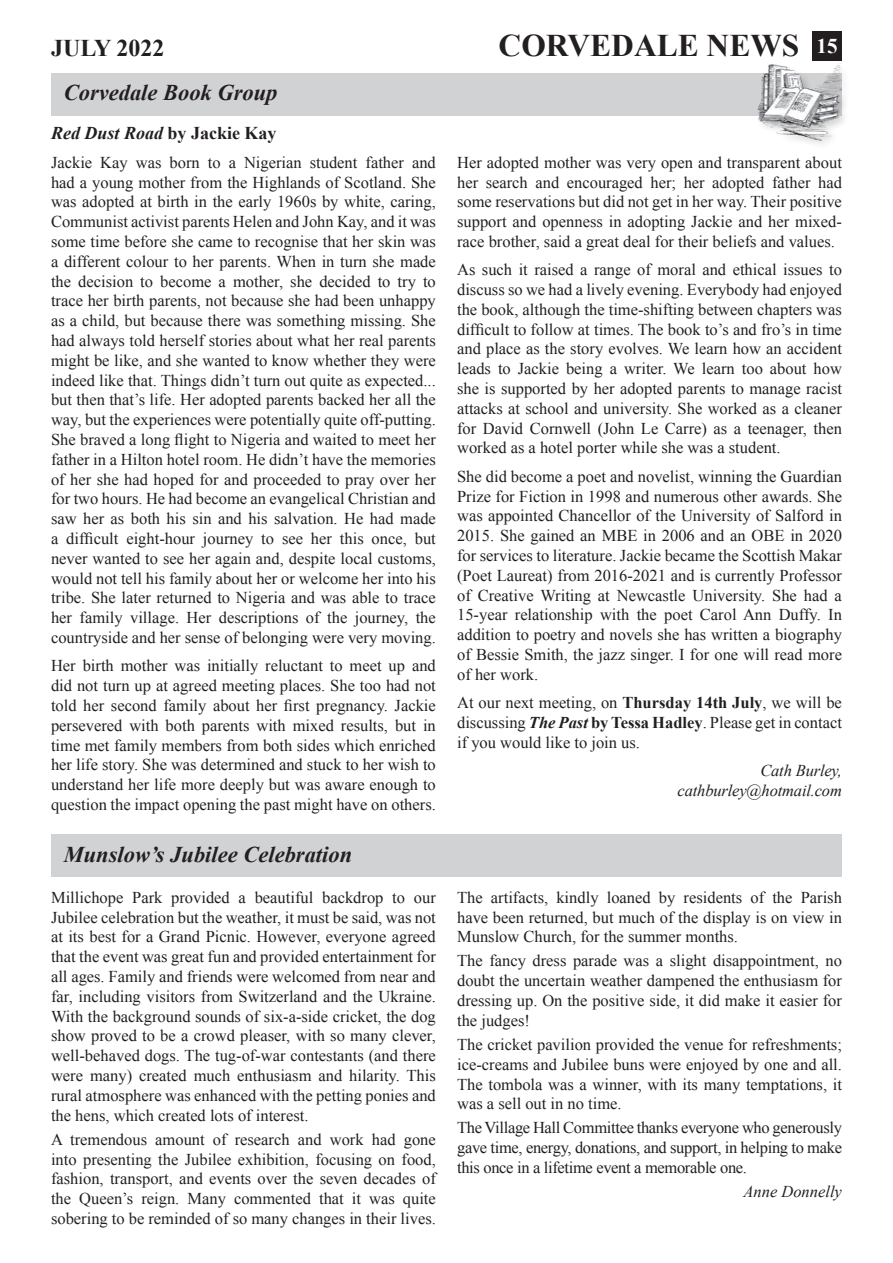
<style>
.page{position:relative;width:893px;height:1263px;background:#fff}
.page>*{position:absolute;margin:0;border:0;box-sizing:border-box;transform-origin:0 0}
.t1{font:700 31.5px "Times New Roman";color:#231f20}
.t2{font:700 24px "Times New Roman";color:#231f20}
.t3{font:italic 700 22.5px "Times New Roman";color:#231f20}
.t4{font:700 21px "Times New Roman";color:#fff}
.t5{font:italic 700 18px "Times New Roman";color:#231f20}
.t6{font:16.5px/19.8px "Times New Roman";color:#231f20;text-align:justify}
.t7{font:italic 16.5px/19.8px "Times New Roman";letter-spacing:-.01em;color:#231f20;text-align:right}
.s1{font-style:normal}
.s2{font-weight:700}
.s3{font-weight:700;font-style:italic}
</style>
<div class="page">
<div style="left:51px;top:73px;width:791px;height:43px;background:#d1d2d4"></div>
<div style="left:756px;top:62px;width:95px;height:88px;background:#231f20;opacity:.19"></div>
<img style="left:757px;top:64px;width:85px;height:76px">
<div style="left:51px;top:834px;width:791px;height:43px;background:#d1d2d4"></div>
<div style="left:812px;top:31px;width:30px;height:30px;background:#231f20"></div>
<p class="t2" style="left:51px;top:32px;width:115px">JULY 2022</p>
<p class="t1" style="left:499px;top:24px;width:302px">CORVEDALE NEWS</p>
<p class="t4" style="left:817px;top:31px;width:22px">15</p>
<p class="t3" style="left:64px;top:77px;width:215px">Corvedale Book Group</p>
<p class="t5" style="left:51px;top:121px;width:227px">Red Dust Road <span class="s1">by Jackie Kay</span></p>
<p class="t6" style="left:51px;top:152px;width:386px">Jackie Kay was born to a Nigerian student father and had a young mother from the Highlands of Scotland. She was adopted at birth in the early 1960s by white, caring, Communist activist parents Helen and John Kay, and it was some time before she came to recognise that her skin was a different colour to her parents. When in turn she made the decision to become a mother, she decided to try to trace her birth parents, not because she had been unhappy as a child, but because there was something missing. She had always told herself stories about what her real parents might be like, and she wanted to know whether they were indeed like that. Things didn’t turn out quite as expected... but then that’s life. Her adopted parents backed her all the way, but the experiences were potentially quite off-putting.<br>She braved a long flight to Nigeria and waited to meet her father in a Hilton hotel room. He didn’t have the memories of her she had hoped for and proceeded to pray over her for two hours. He had become an evangelical Christian and saw her as both his sin and his salvation. He had made a difficult eight-hour journey to see her this once, but never wanted to see her again and, despite local customs, would not tell his family about her or welcome her into his tribe. She later returned to Nigeria and was able to trace her family village. Her descriptions of the journey, the countryside and her sense of belonging were very moving.</p>
<p class="t6" style="left:51px;top:656px;width:386px">Her birth mother was initially reluctant to meet up and did not turn up at agreed meeting places. She too had not told her second family about her first pregnancy. Jackie persevered with both parents with mixed results, but in time met family members from both sides which enriched her life story. She was determined and stuck to her wish to understand her life more deeply but was aware enough to question the impact opening the past might have on others.</p>
<p class="t3" style="left:64px;top:839px;width:290px">Munslow’s Jubilee Celebration</p>
<p class="t6" style="left:51px;top:887px;width:386px">Millichope Park provided a beautiful backdrop to our Jubilee celebration but the weather, it must be said, was not at its best for a Grand Picnic. However, everyone agreed that the event was great fun and provided entertainment for all ages. Family and friends were welcomed from near and far, including visitors from Switzerland and the Ukraine.<br>With the background sounds of six-a-side cricket, the dog show proved to be a crowd pleaser, with so many clever, well-behaved dogs. The tug-of-war contestants (and there were many) created much enthusiasm and hilarity. This rural atmosphere was enhanced with the petting ponies and the hens, which created lots of interest.</p>
<p class="t6" style="left:51px;top:1129px;width:386px">A tremendous amount of research and work had gone into presenting the Jubilee exhibition, focusing on food, fashion, transport, and events over the seven decades of the Queen’s reign. Many commented that it was quite sobering to be reminded of so many changes in their lives.</p>
<p class="t6" style="left:457px;top:152px;width:386px">Her adopted mother was very open and transparent about her search and encouraged her; her adopted father had some reservations but did not get in her way. Their positive support and openness in adopting Jackie and her mixed&shy;race brother, said a great deal for their beliefs and values.</p>
<p class="t6" style="left:457px;top:260px;width:386px">As such it raised a range of moral and ethical issues to discuss so we had a lively evening. Everybody had enjoyed the book, although the time-shifting between chapters was difficult to follow at times. The book to’s and fro’s in time and place as the story evolves. We learn how an accident leads to Jackie being a writer. We learn too about how she is supported by her adopted parents to manage racist attacks at school and university. She worked as a cleaner for David Cornwell (John Le Carre) as a teenager, then worked as a hotel porter while she was a student.</p>
<p class="t6" style="left:457px;top:466px;width:386px">She did become a poet and novelist, winning the Guardian Prize for Fiction in 1998 and numerous other awards. She was appointed Chancellor of the University of Salford in 2015. She gained an MBE in 2006 and an OBE in 2020 for services to literature. Jackie became the Scottish Makar (Poet Laureat) from 2016-2021 and is currently Professor of Creative Writing at Newcastle University. She had a 15-year relationship with the poet Carol Ann Duffy. In addition to poetry and novels she has written a biography of Bessie Smith, the jazz singer. I for one will read more of her work.</p>
<p class="t6" style="left:457px;top:692px;width:386px">At our next meeting, on <span class="s2">Thursday 14th July</span>, we will be discussing <span class="s3">The Past</span> <span class="s2">by Tessa Hadley</span>. Please get in contact if you would like to join us.</p>
<p class="t7" style="left:678px;top:760px;width:166px">Cath Burley, cathburley@hotmail.com</p>
<p class="t6" style="left:457px;top:887px;width:386px">The artifacts, kindly loaned by residents of the Parish have been returned, but much of the display is on view in Munslow Church, for the summer months.</p>
<p class="t6" style="left:457px;top:951px;width:386px">The fancy dress parade was a slight disappointment, no doubt the uncertain weather dampened the enthusiasm for dressing up. On the positive side, it did make it easier for the judges!</p>
<p class="t6" style="left:457px;top:1034px;width:386px">The cricket pavilion provided the venue for refreshments; ice-creams and Jubilee buns were enjoyed by one and all.<br>The tombola was a winner, with its many temptations, it was a sell out in no time.</p>
<p class="t6" style="left:457px;top:1118px;width:386px">The Village Hall Committee thanks everyone who generously gave time, energy, donations, and support, in helping to make this once in a lifetime event a memorable one.</p>
<p class="t7" style="left:743px;top:1181px;width:100px">Anne Donnelly</p>
</div>
